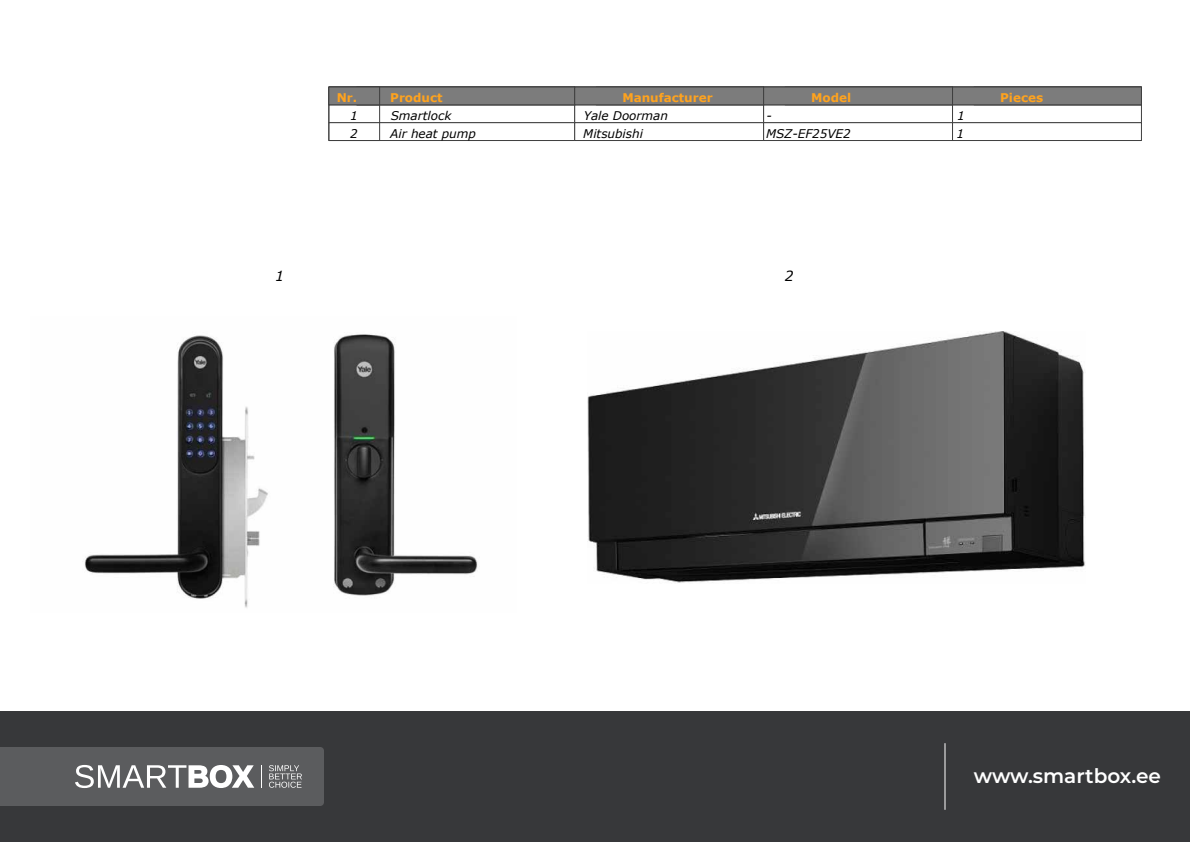
<style>
.page{position:relative;width:1190px;height:842px;background:#fff}
.page>*{position:absolute;margin:0;border:0;box-sizing:border-box;transform-origin:0 0}
.t1{font:600 20px "Montserrat";color:#fff}
.t2{font:italic 14px "Verdana";color:#000}
.t3{font:italic 12px/17.8px "Verdana";color:#000}
.t4{font:700 12px "Verdana";color:#ffa31e}
</style>
<div class="page">
<div style="left:329px;top:105px;width:246px;height:18px;background:#fff;border:1px solid #3f3f3f"></div>
<div style="left:329px;top:122px;width:246px;height:19px;background:#fff;border:1px solid #3f3f3f"></div>
<div style="left:329px;top:87px;width:51px;height:54px;border:1px solid #3f3f3f"></div>
<div style="left:357px;top:87px;width:218px;height:18px;background:#7c7c7c;border:1px solid #3f3f3f"></div>
<div style="left:329px;top:87px;width:51px;height:18px;background:#7c7c7c;border:1px solid #3f3f3f"></div>
<div style="left:574px;top:105px;width:190px;height:18px;background:#fff;border:1px solid #3f3f3f"></div>
<div style="left:574px;top:122px;width:190px;height:19px;background:#fff;border:1px solid #3f3f3f"></div>
<div style="left:574px;top:87px;width:190px;height:18px;background:#7c7c7c;border:1px solid #3f3f3f"></div>
<div style="left:763px;top:105px;width:190px;height:18px;background:#fff;border:1px solid #3f3f3f"></div>
<div style="left:763px;top:122px;width:190px;height:19px;background:#fff;border:1px solid #3f3f3f"></div>
<div style="left:763px;top:87px;width:190px;height:18px;background:#7c7c7c;border:1px solid #3f3f3f"></div>
<div style="left:952px;top:105px;width:190px;height:18px;background:#fff;border:1px solid #3f3f3f"></div>
<div style="left:952px;top:122px;width:190px;height:19px;background:#fff;border:1px solid #3f3f3f"></div>
<div style="left:952px;top:87px;width:190px;height:18px;background:#7c7c7c;border:1px solid #3f3f3f"></div>
<img style="left:588px;top:332px;width:497px;height:251px">
<img style="left:84px;top:334px;width:394px;height:274px">
<div style="left:0;top:711px;width:1190px;height:131px;background:#37383a"></div>
<hr style="left:944px;top:744px;width:2px;height:66px;background:#fff">
<svg style="left:0;top:747px;width:324px;height:59px;background:#6a6b6d"></svg>
<p class="t4" style="left:622px;top:89px;width:92px">Manufacturer</p>
<p class="t4" style="left:811px;top:89px;width:41px">Model</p>
<p class="t4" style="left:1000px;top:89px;width:44px">Pieces</p>
<p class="t4" style="left:337px;top:89px;width:22px">Nr.</p>
<p class="t4" style="left:390px;top:89px;width:54px">Product</p>
<p class="t3" style="left:350px;top:107px;width:9px">1<br>2</p>
<p class="t3" style="left:390px;top:107px;width:87px">Smartlock<br>Air heat pump</p>
<p class="t3" style="left:583px;top:107px;width:86px">Yale Doorman<br>Mitsubishi</p>
<p class="t3" style="left:766px;top:107px;width:86px">-<br>MSZ-EF25VE2</p>
<p class="t3" style="left:957px;top:107px;width:10px">1<br>1</p>
<p class="t2" style="left:275px;top:266px;width:10px">1</p>
<p class="t2" style="left:785px;top:266px;width:10px">2</p>
<h1 class="t1" style="left:974px;top:761px;width:189px">www.smartbox.ee</h1>
</div>
